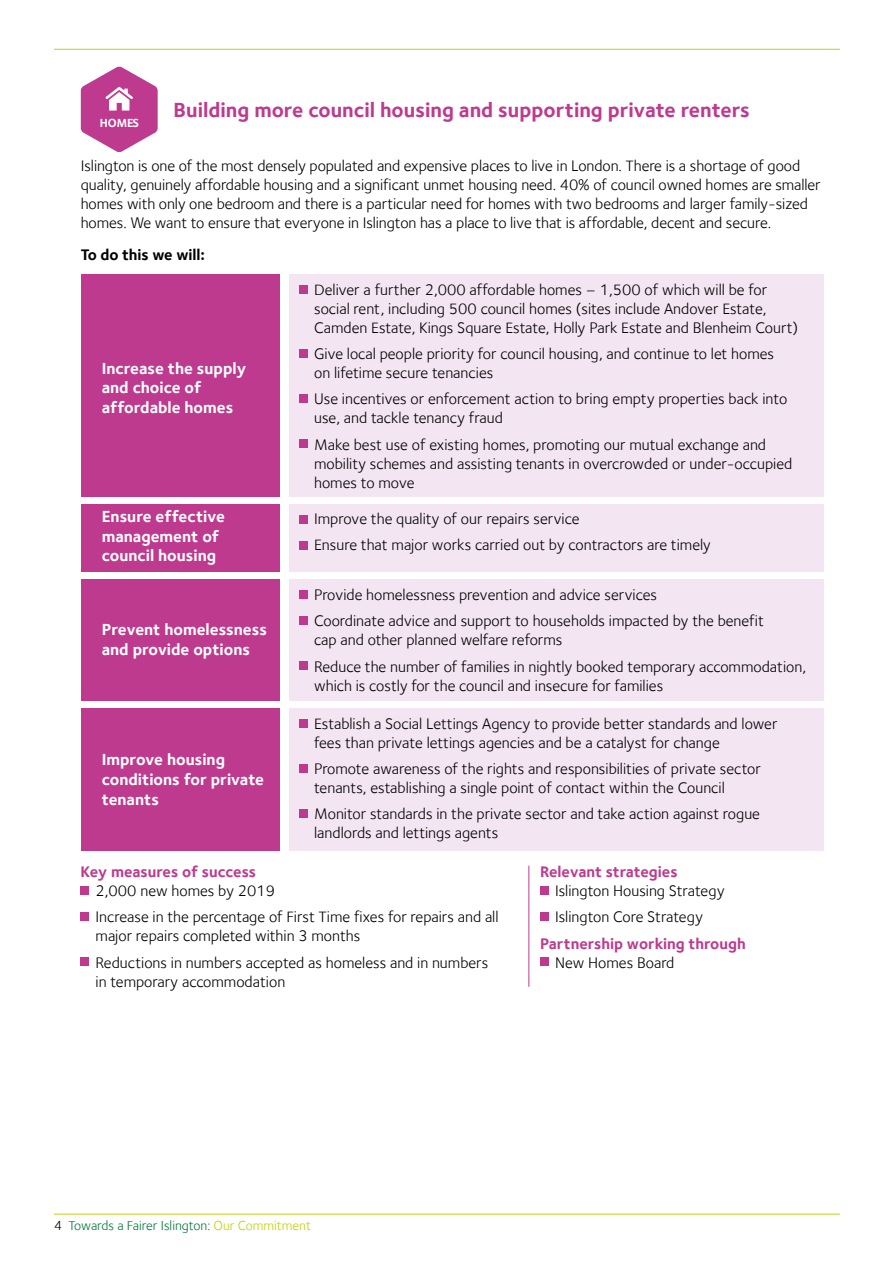
<style>
.page{position:relative;width:893px;height:1263px;background:#fff}
.page>*{position:absolute;margin:0;border:0;box-sizing:border-box;transform-origin:0 0}
.t1{font:700 21px "Foundry Sterling";color:#be3a8e}
.t2{font:700 16.5px/19.8px "Foundry Sterling";color:#fff}
.t3{font:15.75px/18.9px "Foundry Sterling";color:#000}
.t4{font:700 15.75px "Foundry Sterling";color:#be3a8e}
.t5{font:700 15.75px "Foundry Sterling";letter-spacing:-.005em;color:#000}
.t6{font:13.5px "Foundry Sterling";color:#007a38}
.t7{font:700 12px "Foundry Sterling";color:#fff}
.s1{color:#000}
.s2{color:#c2d100}
</style>
<div class="page">
<hr style="left:54px;top:1214px;width:786px;height:1px;background:#c2d100">
<hr style="left:54px;top:49px;width:786px;height:1px;background:#c2d100">
<div style="left:81px;top:274px;width:198px;height:223px;background:#be3a8e"></div>
<div style="left:81px;top:505px;width:198px;height:67px;background:#be3a8e"></div>
<div style="left:81px;top:579px;width:198px;height:122px;background:#be3a8e"></div>
<div style="left:81px;top:708px;width:198px;height:142px;background:#be3a8e"></div>
<div style="left:289px;top:274px;width:534px;height:223px;background:#f4e5f2"></div>
<div style="left:289px;top:505px;width:534px;height:67px;background:#f4e5f2"></div>
<div style="left:289px;top:579px;width:534px;height:122px;background:#f4e5f2"></div>
<div style="left:289px;top:708px;width:534px;height:142px;background:#f4e5f2"></div>
<div style="left:299px;top:285px;width:9px;height:8px;background:#be3a8e"></div>
<div style="left:299px;top:349px;width:9px;height:9px;background:#be3a8e"></div>
<div style="left:299px;top:394px;width:9px;height:9px;background:#be3a8e"></div>
<div style="left:299px;top:440px;width:9px;height:8px;background:#be3a8e"></div>
<div style="left:299px;top:515px;width:9px;height:9px;background:#be3a8e"></div>
<div style="left:299px;top:541px;width:9px;height:9px;background:#be3a8e"></div>
<div style="left:299px;top:590px;width:9px;height:8px;background:#be3a8e"></div>
<div style="left:299px;top:616px;width:9px;height:9px;background:#be3a8e"></div>
<div style="left:299px;top:662px;width:9px;height:8px;background:#be3a8e"></div>
<div style="left:299px;top:719px;width:9px;height:8px;background:#be3a8e"></div>
<div style="left:299px;top:764px;width:9px;height:9px;background:#be3a8e"></div>
<div style="left:299px;top:809px;width:9px;height:9px;background:#be3a8e"></div>
<div style="left:81px;top:886px;width:8px;height:8px;background:#be3a8e"></div>
<div style="left:81px;top:912px;width:8px;height:9px;background:#be3a8e"></div>
<div style="left:81px;top:958px;width:8px;height:8px;background:#be3a8e"></div>
<div style="left:540px;top:886px;width:9px;height:8px;background:#be3a8e"></div>
<div style="left:540px;top:912px;width:9px;height:9px;background:#be3a8e"></div>
<div style="left:540px;top:958px;width:9px;height:8px;background:#be3a8e"></div>
<hr style="left:528px;top:866px;width:1px;height:121px;background:#be3a8e">
<svg style="left:81px;top:66px;width:77px;height:86px"></svg>
<p class="t7" style="left:100px;top:116px;width:41px">HOMES</p>
<h1 class="t1" style="left:174px;top:97px;width:578px">Building more council housing and supporting private renters</h1>
<p class="t3" style="left:81px;top:156px;width:741px">Islington is one of the most densely populated and expensive places to live in London. There is a shortage of good quality, genuinely affordable housing and a significant unmet housing need. 40% of council owned homes are smaller homes with only one bedroom and there is a particular need for homes with two bedrooms and larger family-sized homes. We want to ensure that everyone in Islington has a place to live that is affordable, decent and secure.</p>
<p class="t5" style="left:81px;top:245px;width:126px">To do this we will:</p>
<p class="t2" style="left:102px;top:358px;width:146px">Increase the supply and choice of affordable homes</p>
<p class="t2" style="left:102px;top:506px;width:125px">Ensure effective management of council housing</p>
<p class="t2" style="left:102px;top:620px;width:167px">Prevent homelessness and provide options</p>
<p class="t2" style="left:102px;top:749px;width:164px">Improve housing conditions for private tenants</p>
<p class="t3" style="left:314px;top:280px;width:486px">Deliver a further 2,000 affordable homes – 1,500 of which will be for social rent, including 500 council homes (sites include Andover Estate,<br>Camden Estate, Kings Square Estate, Holly Park Estate and Blenheim Court)</p>
<p class="t3" style="left:314px;top:344px;width:462px">Give local people priority for council housing, and continue to let homes on lifetime secure tenancies</p>
<p class="t3" style="left:314px;top:389px;width:475px">Use incentives or enforcement action to bring empty properties back into use, and tackle tenancy fraud</p>
<p class="t3" style="left:314px;top:435px;width:480px">Make best use of existing homes, promoting our mutual exchange and mobility schemes and assisting tenants in overcrowded or under-occupied homes to move</p>
<p class="t3" style="left:314px;top:505px;width:398px;line-height:26.4px">Improve the quality of our repairs service<br>Ensure that major works carried out by contractors are timely</p>
<p class="t3" style="left:314px;top:581px;width:451px;line-height:26.4px">Provide homelessness prevention and advice services<br>Coordinate advice and support to households impacted by the benefit</p>
<p class="t3" style="left:314px;top:627px;width:493px;line-height:26.4px">cap and other planned welfare reforms<br>Reduce the number of families in nightly booked temporary accommodation,</p>
<p class="t3" style="left:314px;top:676px;width:351px">which is costly for the council and insecure for families</p>
<p class="t3" style="left:314px;top:714px;width:465px">Establish a Social Lettings Agency to provide better standards and lower fees than private lettings agencies and be a catalyst for change</p>
<p class="t3" style="left:314px;top:759px;width:448px">Promote awareness of the rights and responsibilities of private sector tenants, establishing a single point of contact within the Council</p>
<p class="t3" style="left:314px;top:805px;width:447px">Monitor standards in the private sector and take action against rogue landlords and lettings agents</p>
<p class="t4" style="left:81px;top:862px;width:177px">Key measures of success</p>
<p class="t3" style="left:96px;top:877px;width:405px;line-height:26.4px">2,000 new homes by 2019<br>Increase in the percentage of First Time fixes for repairs and all</p>
<p class="t3" style="left:96px;top:923px;width:394px;line-height:26.4px">major repairs completed within 3 months<br>Reductions in numbers accepted as homeless and in numbers</p>
<p class="t3" style="left:96px;top:972px;width:191px">in temporary accommodation</p>
<p class="t4" style="left:540px;top:862px;width:139px">Relevant strategies</p>
<p class="t3" style="left:555px;top:877px;width:171px;line-height:26.4px">Islington Housing Strategy<br>Islington Core Strategy</p>
<p class="t4" style="left:540px;top:934px;width:207px">Partnership working through</p>
<p class="t3" style="left:555px;top:953px;width:121px">New Homes Board</p>
<p class="t6" style="left:54px;top:1218px;width:258px"><span class="s1">4</span> Towards a Fairer Islington: <span class="s2">Our Commitment</span></p>
</div>
